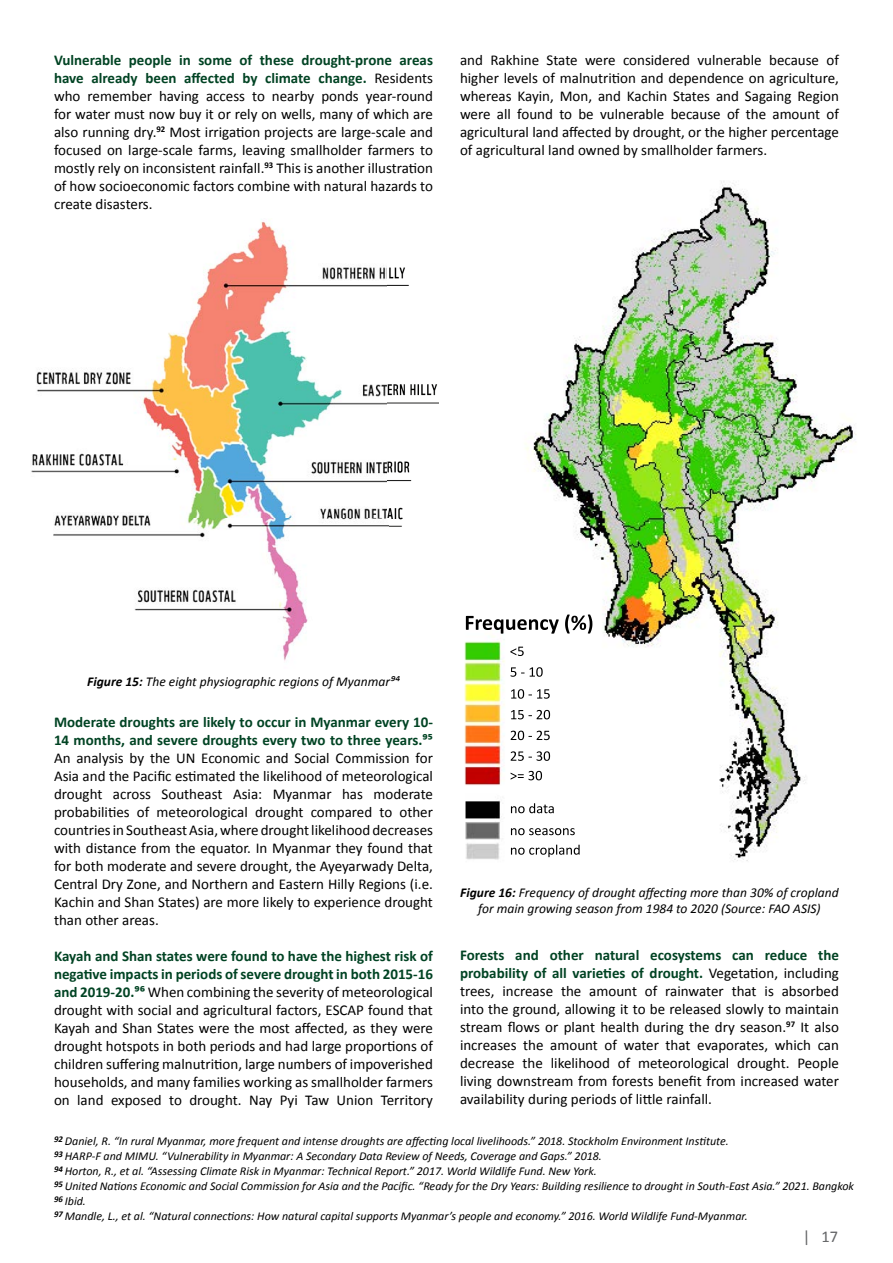
<style>
.page{position:relative;width:893px;height:1263px;background:#fff}
.page>*{position:absolute;margin:0;border:0;box-sizing:border-box;transform-origin:0 0}
.t1{font:15px/18px "Calibri";color:#000;text-align:justify}
.t2{font:700 15px/18px "Calibri";color:#014323}
.t3{font:italic 13.5px/16.2px "Calibri";color:#000;text-align:center}
.t4{font:italic 12px/15px "Calibri";color:#000}
.s1{font-weight:700;color:#014323}
.s2{font-weight:700}
</style>
<div class="page">
<img style="left:31px;top:220px;width:408px;height:441px">
<img style="left:464px;top:181px;width:393px;height:680px">
<p class="t1" style="left:54px;top:51px;width:380px"><span class="s1">Vulnerable people in some of these drought-prone areas have already been affected by climate change.</span> Residents who remember having access to nearby ponds year-round for water must now buy it or rely on wells, many of which are also running dry.<sup>92</sup> Most irrigation projects are large-scale and focused on large-scale farms, leaving smallholder farmers to mostly rely on inconsistent rainfall.<sup>93</sup> This is another illustration of how socioeconomic factors combine with natural hazards to create disasters.</p>
<p class="t1" style="left:460px;top:51px;width:380px">and Rakhine State were considered vulnerable because of higher levels of malnutrition and dependence on agriculture, whereas Kayin, Mon, and Kachin States and Sagaing Region were all found to be vulnerable because of the amount of agricultural land affected by drought, or the higher percentage of agricultural land owned by smallholder farmers.</p>
<p class="t3" style="left:87px;top:672px;width:314px"><span class="s2">Figure 15:</span> The eight physiographic regions of Myanmar94</p>
<p class="t2" style="left:54px;top:712px;width:380px">Moderate droughts are likely to occur in Myanmar every 10-<br>14 months, and severe droughts every two to three years.95</p>
<p class="t1" style="left:54px;top:748px;width:380px">An analysis by the UN Economic and Social Commission for Asia and the Pacific estimated the likelihood of meteorological drought across Southeast Asia: Myanmar has moderate probabilities of meteorological drought compared to other countries in Southeast Asia, where drought likelihood decreases with distance from the equator. In Myanmar they found that for both moderate and severe drought, the Ayeyarwady Delta, Central Dry Zone, and Northern and Eastern Hilly Regions (i.e.<br>Kachin and Shan States) are more likely to experience drought than other areas.</p>
<p class="t1" style="left:54px;top:946px;width:380px"><span class="s1">Kayah and Shan states were found to have the highest risk of negative impacts in periods of severe drought in both 2015-16 and 2019-20.96</span> When combining the severity of meteorological drought with social and agricultural factors, ESCAP found that Kayah and Shan States were the most affected, as they were drought hotspots in both periods and had large proportions of children suffering malnutrition, large numbers of impoverished households, and many families working as smallholder farmers on land exposed to drought. Nay Pyi Taw Union Territory</p>
<p class="t3" style="left:460px;top:884px;width:380px"><span class="s2">Figure 16:</span> Frequency of drought affecting more than 30% of cropland for main growing season from 1984 to 2020 (Source: FAO ASIS)</p>
<p class="t1" style="left:460px;top:945px;width:380px"><span class="s1">Forests and other natural ecosystems can reduce the probability of all varieties of drought.</span> Vegetation, including trees, increase the amount of rainwater that is absorbed into the ground, allowing it to be released slowly to maintain stream flows or plant health during the dry season.<sup>97</sup> It also increases the amount of water that evaporates, which can decrease the likelihood of meteorological drought. People living downstream from forests benefit from increased water availability during periods of little rainfall.</p>
<p class="t4" style="left:54px;top:1133px;width:802px"><sup>92</sup> Daniel, R. “In rural Myanmar, more frequent and intense droughts are affecting local livelihoods.” 2018. Stockholm Environment Institute.<br><sup>93</sup> HARP-F and MIMU. “Vulnerability in Myanmar: A Secondary Data Review of Needs, Coverage and Gaps.” 2018.<br><sup>94</sup> Horton, R., et al. “Assessing Climate Risk in Myanmar: Technical Report.” 2017. World Wildlife Fund. New York.<br><sup>95</sup> United Nations Economic and Social Commission for Asia and the Pacific. “Ready for the Dry Years: Building resilience to drought in South-East Asia.” 2021. Bangkok <sup>96</sup> Ibid.<br><sup>97</sup> Mandle, L., et al. “Natural connections: How natural capital supports Myanmar’s people and economy.” 2016. World Wildlife Fund-Myanmar.</p>
</div>
